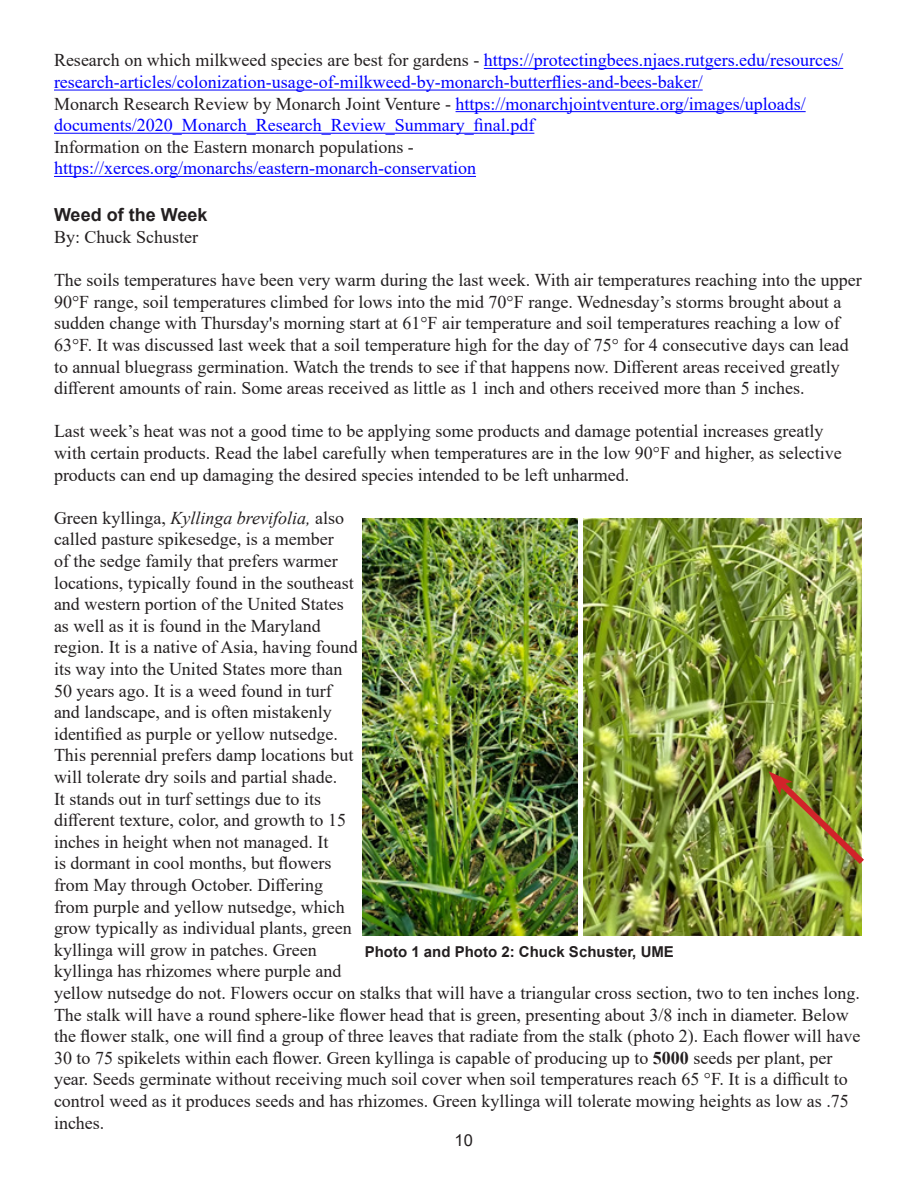
<style>
.page{position:relative;width:918px;height:1188px;background:#fff}
.page>*{position:absolute;margin:0;border:0;box-sizing:border-box;transform-origin:0 0}
.t1{font:18px/21.6px "Times New Roman";color:#231f20}
.t2{font:18px/21.6px "Times New Roman";color:#00f}
.Headline{font:700 18px "Arial";color:#231f20}
.t3{font:16.5px "Arial";color:#231f20}
.Photo_credit{font:700 15px "Arial";color:#231f20}
.s1{color:#231f20}
.s2{font-style:italic}
.s3{font-weight:700}
</style>
<div class="page">
<hr style="left:484px;top:68px;width:359px;height:1px;background:#00f">
<hr style="left:54px;top:90px;width:649px;height:1px;background:#00f">
<hr style="left:456px;top:111px;width:350px;height:1px;background:#00f">
<hr style="left:54px;top:133px;width:480px;height:1px;background:#00f">
<hr style="left:54px;top:176px;width:422px;height:1px;background:#00f">
<img style="left:362px;top:519px;width:216px;height:417px">
<img style="left:583px;top:519px;width:279px;height:417px">
<img style="left:769px;top:771px;width:95px;height:99px">
<p class="t2" style="left:54px;top:49px;width:791px"><span class="s1">Research on which milkweed species are best for gardens -</span> https://protectingbees.njaes.rutgers.edu/resources/ research-articles/colonization-usage-of-milkweed-by-monarch-butterflies-and-bees-baker/</p>
<p class="t2" style="left:54px;top:92px;width:753px"><span class="s1">Monarch Research Review by Monarch Joint Venture -</span> https://monarchjointventure.org/images/uploads/ documents/2020_Monarch_Research_Review_Summary_final.pdf</p>
<p class="t1" style="left:54px;top:135px;width:361px">Information on the Eastern monarch populations -</p>
<p class="t2" style="left:54px;top:157px;width:424px">https://xerces.org/monarchs/eastern-monarch-conservation</p>
<p class="Headline" style="left:54px;top:202px;width:155px">Weed of the Week</p>
<p class="t1" style="left:54px;top:226px;width:145px">By: Chuck Schuster</p>
<p class="t1" style="left:54px;top:269px;width:809px">The soils temperatures have been very warm during the last week. With air temperatures reaching into the upper 90°F range, soil temperatures climbed for lows into the mid 70°F range. Wednesday’s storms brought about a sudden change with Thursday's morning start at 61°F air temperature and soil temperatures reaching a low of 63°F. It was discussed last week that a soil temperature high for the day of 75° for 4 consecutive days can lead to annual bluegrass germination. Watch the trends to see if that happens now. Different areas received greatly different amounts of rain. Some areas received as little as 1 inch and others received more than 5 inches.</p>
<p class="t1" style="left:54px;top:420px;width:789px">Last week’s heat was not a good time to be applying some products and damage potential increases greatly with certain products. Read the label carefully when temperatures are in the low 90°F and higher, as selective products can end up damaging the desired species intended to be left unharmed.</p>
<p class="t1" style="left:54px;top:506px;width:808px">Green kyllinga, <span class="s2">Kyllinga brevifolia,</span> also<br>called pasture spikesedge, is a member<br>of the sedge family that prefers warmer<br>locations, typically found in the southeast<br>and western portion of the United States<br>as well as it is found in the Maryland<br>region. It is a native of Asia, having found<br>its way into the United States more than<br>50 years ago. It is a weed found in turf<br>and landscape, and is often mistakenly<br>identified as purple or yellow nutsedge.<br>This perennial prefers damp locations but<br>will tolerate dry soils and partial shade.<br>It stands out in turf settings due to its<br>different texture, color, and growth to 15<br>inches in height when not managed. It<br>is dormant in cool months, but flowers<br>from May through October. Differing<br>from purple and yellow nutsedge, which<br>grow typically as individual plants, green<br>kyllinga will grow in patches. Green<br>kyllinga has rhizomes where purple and<br>yellow nutsedge do not. Flowers occur on stalks that will have a triangular cross section, two to ten inches long.<br>The stalk will have a round sphere-like flower head that is green, presenting about 3/8 inch in diameter. Below the flower stalk, one will find a group of three leaves that radiate from the stalk (photo 2). Each flower will have 30 to 75 spikelets within each flower. Green kyllinga is capable of producing up to <span class="s3">5000</span> seeds per plant, per year. Seeds germinate without receiving much soil cover when soil temperatures reach 65 °F. It is a difficult to control weed as it produces seeds and has rhizomes. Green kyllinga will tolerate mowing heights as low as .75 inches.</p>
<p class="Photo_credit" style="left:365px;top:941px;width:311px">Photo 1 and Photo 2: Chuck Schuster, UME</p>
<p class="t3" style="left:455px;top:1129px;width:20px">10</p>
</div>
